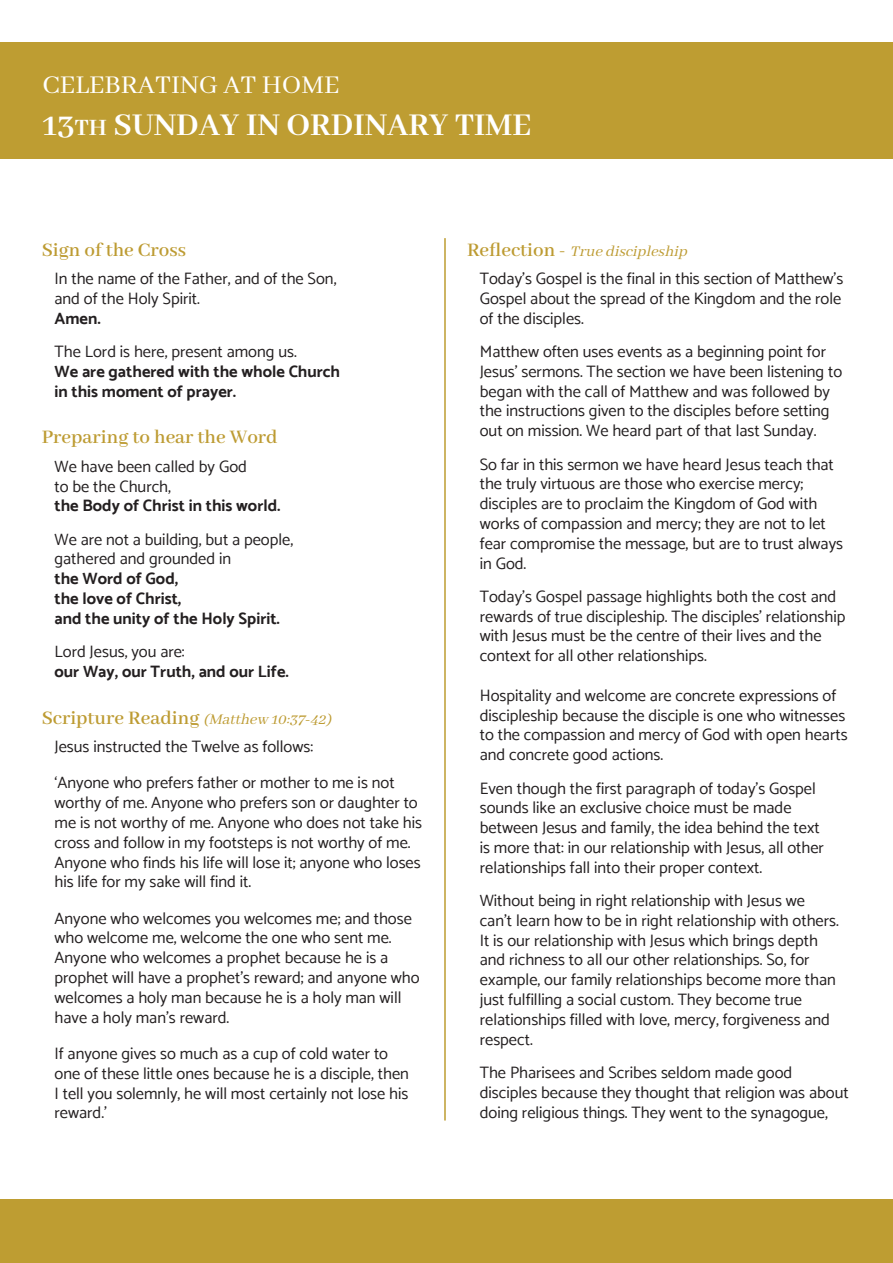
<style>
.page{position:relative;width:893px;height:1263px;background:#fff}
.page>*{position:absolute;margin:0;border:0;box-sizing:border-box;transform-origin:0 0}
.Reverse_Subhead{font:700 34.5px "Abhaya Libre";color:#fff}
.Reverse_Heading{font:28.5px "Abhaya Libre";color:#fff}
.Small_Heads{font:600 21px "Abhaya Libre";color:#bd9b32}
.Indented_basic{font:16.5px/19.8px "Catamaran";color:#231f20}
.Indented_basic-2{font:700 16.5px "Catamaran";color:#231f20}
.Small_Heads-2{font:italic 16.5px "Abhaya Libre";color:#bd9b32}
.s1{font-size:25.5px}
.s2{font-weight:600;font-style:normal;font-size:21px}
</style>
<div class="page">
<div style="left:0;top:43px;width:893px;height:116px;background:#be9d32"></div>
<hr style="left:444px;top:238px;width:2px;height:882px;background:#bd9d31">
<div style="left:0;top:1199px;width:893px;height:64px;background:#be9d32"></div>
<p class="Reverse_Heading" style="left:43px;top:69px;width:298px">CELEBRATING AT HOME</p>
<p class="Reverse_Subhead" style="left:43px;top:106px;width:490px">13<span class="s1">TH</span> SUNDAY IN ORDINARY TIME</p>
<p class="Small_Heads" style="left:42px;top:238px;width:146px">Sign of the Cross</p>
<p class="Indented_basic" style="left:55px;top:268px;width:283px">In the name of the Father, and of the Son,</p>
<p class="Indented_basic" style="left:55px;top:288px;width:147px">and of the Holy Spirit.</p>
<p class="Indented_basic-2" style="left:55px;top:308px;width:48px">Amen.</p>
<p class="Indented_basic" style="left:55px;top:341px;width:244px">The Lord is here, present among us.</p>
<p class="Indented_basic-2" style="left:55px;top:361px;width:287px">We are gathered with the whole Church</p>
<p class="Indented_basic-2" style="left:55px;top:381px;width:183px">in this moment of prayer.</p>
<p class="Small_Heads" style="left:42px;top:426px;width:237px">Preparing to hear the Word</p>
<p class="Indented_basic" style="left:55px;top:456px;width:194px">We have been called by God</p>
<p class="Indented_basic" style="left:55px;top:476px;width:118px">to be the Church,</p>
<p class="Indented_basic-2" style="left:55px;top:496px;width:227px">the Body of Christ in this world.</p>
<p class="Indented_basic" style="left:55px;top:529px;width:240px">We are not a building, but a people,</p>
<p class="Indented_basic" style="left:55px;top:549px;width:178px">gathered and grounded in</p>
<p class="Indented_basic-2" style="left:55px;top:569px;width:125px">the Word of God,</p>
<p class="Indented_basic-2" style="left:55px;top:589px;width:128px">the love of Christ,</p>
<p class="Indented_basic-2" style="left:55px;top:608px;width:227px">and the unity of the Holy Spirit.</p>
<p class="Indented_basic" style="left:55px;top:641px;width:132px">Lord Jesus, you are:</p>
<p class="Indented_basic-2" style="left:55px;top:662px;width:236px">our Way, our Truth, and our Life.</p>
<p class="Small_Heads-2" style="left:42px;top:710px;width:295px"><span class="s2">S crip tu re Re adi n g</span> (Matthew 10:37-42)</p>
<p class="Indented_basic" style="left:55px;top:736px;width:260px">Jesus instructed the Twelve as follows:</p>
<p class="Indented_basic" style="left:55px;top:773px;width:369px">‘Anyone who prefers father or mother to me is not worthy of me. Anyone who prefers son or daughter to me is not worthy of me. Anyone who does not take his cross and follow in my footsteps is not worthy of me.<br>Anyone who finds his life will lose it; anyone who loses his life for my sake will find it.</p>
<p class="Indented_basic" style="left:55px;top:908px;width:359px">Anyone who welcomes you welcomes me; and those who welcome me, welcome the one who sent me.</p>
<p class="Indented_basic" style="left:55px;top:948px;width:367px">Anyone who welcomes a prophet because he is a prophet will have a prophet’s reward; and anyone who welcomes a holy man because he is a holy man will have a holy man’s reward.</p>
<p class="Indented_basic" style="left:55px;top:1043px;width:356px">If anyone gives so much as a cup of cold water to one of these little ones because he is a disciple, then I tell you solemnly, he will most certainly not lose his reward.’</p>
<p class="Small_Heads-2" style="left:467px;top:242px;width:226px"><span class="s2">R e fl e c t i o n -</span> Truediscipleship</p>
<p class="Indented_basic" style="left:480px;top:268px;width:365px">Today’s Gospel is the final in this section of Matthew’s<br>Gospel about the spread of the Kingdom and the role of the disciples.</p>
<p class="Indented_basic" style="left:480px;top:341px;width:364px">Matthew often uses events as a beginning point for Jesus’ sermons. The section we have been listening to began with the call of Matthew and was followed by the instructions given to the disciples before setting out on mission. We heard part of that last Sunday.</p>
<p class="Indented_basic" style="left:480px;top:454px;width:365px">So far in this sermon we have heard Jesus teach that the truly virtuous are those who exercise mercy; disciples are to proclaim the Kingdom of God with works of compassion and mercy; they are not to let fear compromise the message, but are to trust always in God.</p>
<p class="Indented_basic" style="left:480px;top:586px;width:367px">Today’s Gospel passage highlights both the cost and rewards of true discipleship. The disciples’ relationship with Jesus must be the centre of their lives and the context for all other relationships.</p>
<p class="Indented_basic" style="left:480px;top:685px;width:369px">Hospitality and welcome are concrete expressions of discipleship because the disciple is one who witnesses to the compassion and mercy of God with open hearts and concrete good actions.</p>
<p class="Indented_basic" style="left:480px;top:778px;width:346px">Even though the first paragraph of today’s Gospel sounds like an exclusive choice must be made between Jesus and family, the idea behind the text is more that: in our relationship with Jesus, all other relationships fall into their proper context.</p>
<p class="Indented_basic" style="left:480px;top:890px;width:361px">Without being in right relationship with Jesus we can’t learn how to be in right relationship with others.<br>It is our relationship with Jesus which brings depth and richness to all our other relationships. So, for example, our family relationships become more than just fulfilling a social custom. They become true relationships filled with love, mercy, forgiveness and respect.</p>
<p class="Indented_basic" style="left:480px;top:1062px;width:370px">The Pharisees and Scribes seldom made good disciples because they thought that religion was about doing religious things. They went to the synagogue,</p>
</div>
